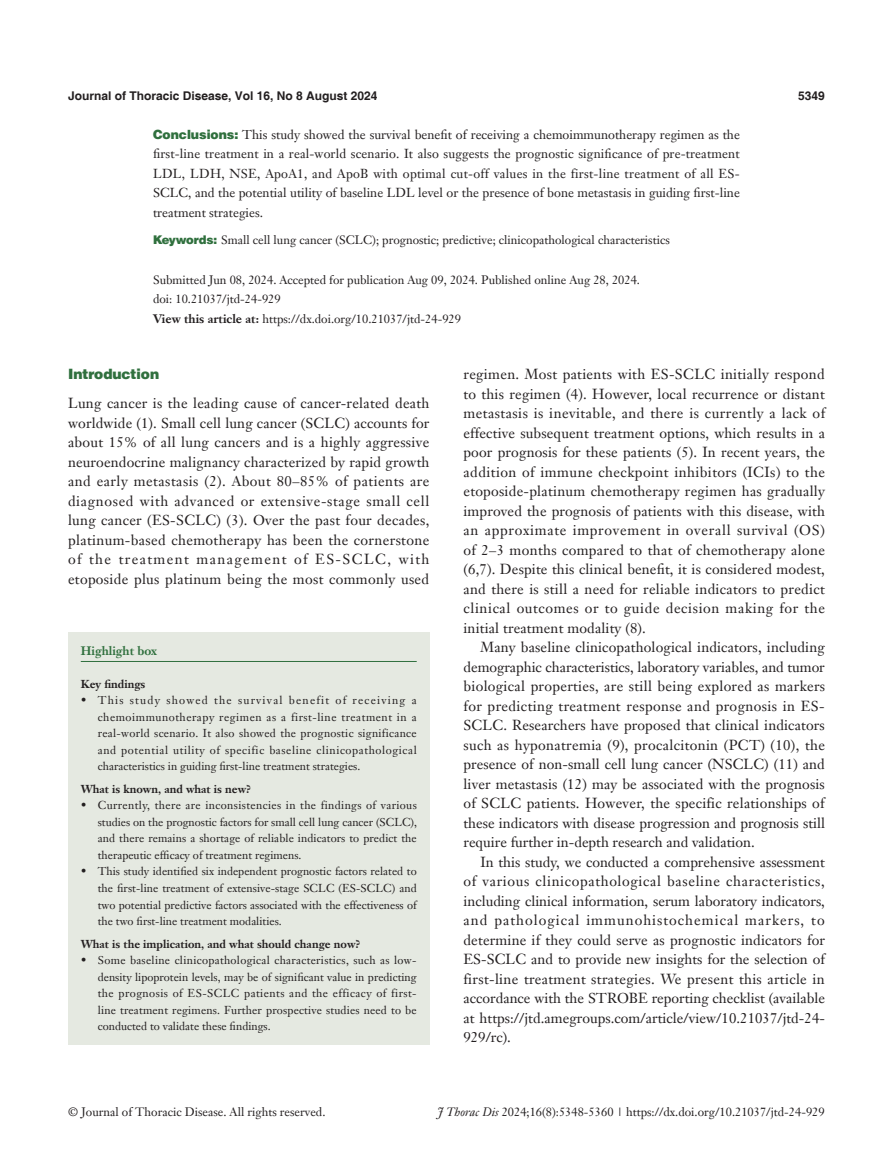
<style>
.page{position:relative;width:893px;height:1170px;background:#fff}
.page>*{position:absolute;margin:0;border:0;box-sizing:border-box;transform-origin:0 0}
.t1{font:14.25px/19.5px "Janson Text LT";letter-spacing:.005em;color:#231f20;text-align:justify}
._1ji-6_5{font:900 14.25px "Helvetica";color:#30703e}
.t2{font:12.75px/19.5px "Janson Text LT";color:#231f20;text-align:justify}
.A-Keywords{font:12px "Janson Text LT";color:#231f20}
.A-time{font:12px "Janson Text LT";color:#231f20}
.A-View_this_article{font:12px "Janson Text LT";color:#231f20}
.t3{font:700 12px "Helvetica";color:#231f20}
.A-doi{font:12px "Janson Text LT";color:#231f20}
.Cite{font:700 12px "Janson Text LT";color:#30703e}
.box-zhengwen{font:11.25px/16.5px "Janson Text LT";color:#231f20;text-align:justify}
.box-biaoti-1_5mm{font:700 11.25px "Janson Text LT";color:#231f20}
.box-biaoti{font:700 11.25px "Janson Text LT";color:#231f20}
.s1{font-family:"Helvetica AME";color:#30703e}
.s2{font-weight:700}
.s3{font-style:italic}
</style>
<div class="page">
<div style="left:68px;top:632px;width:361px;height:412px;background:#e5e9e1"></div>
<hr style="left:81px;top:661px;width:336px;height:1px;background:#30703e">
<p class="t3" style="left:68px;top:88px;width:311px">Journal of Thoracic Disease, Vol 16, No 8 August 2024</p>
<p class="t3" style="left:798px;top:88px;width:28px">5349</p>
<p class="t2" style="left:153px;top:124px;width:588px"><span class="s1">Conclusions:</span> This study showed the survival benefit of receiving a chemoimmunotherapy regimen as the first-line treatment in a real-world scenario. It also suggests the prognostic significance of pre-treatment LDL, LDH, NSE, ApoA1, and ApoB with optimal cut-off values in the first-line treatment of all ES-SCLC, and the potential utility of baseline LDL level or the presence of bone metastasis in guiding first-line treatment strategies.</p>
<p class="A-Keywords" style="left:153px;top:233px;width:518px"><span class="s1">Keywords:</span> Small cell lung cancer (SCLC); prognostic; predictive; clinicopathological characteristics</p>
<p class="A-time" style="left:153px;top:272px;width:488px">Submitted Jun 08, 2024. Accepted for publication Aug 09, 2024. Published online Aug 28, 2024.</p>
<p class="A-doi" style="left:153px;top:291px;width:129px">doi: 10.21037/jtd-24-929</p>
<p class="A-View_this_article" style="left:153px;top:311px;width:309px"><span class="s2">View this article at:</span> https://dx.doi.org/10.21037/jtd-24-929</p>
<p class="_1ji-6_5" style="left:68px;top:365px;width:93px">Introduction</p>
<p class="t1" style="left:68px;top:393px;width:363px">Lung cancer is the leading cause of cancer-related death worldwide (1). Small cell lung cancer (SCLC) accounts for about 15% of all lung cancers and is a highly aggressive neuroendocrine malignancy characterized by rapid growth and early metastasis (2). About 80–85% of patients are diagnosed with advanced or extensive-stage small cell lung cancer (ES-SCLC) (3). Over the past four decades, platinum-based chemotherapy has been the cornerstone of the treatment management of ES-SCLC, with etoposide plus platinum being the most commonly used</p>
<p class="Cite" style="left:81px;top:643px;width:78px">Highlight box</p>
<p class="box-biaoti" style="left:81px;top:676px;width:66px">Key findings</p>
<p class="box-zhengwen" style="left:98px;top:691px;width:321px;text-indent:-17px">• This study showed the survival benefit of receiving a chemoimmunotherapy regimen as a first-line treatment in a real-world scenario. It also showed the prognostic significance and potential utility of specific baseline clinicopathological characteristics in guiding first-line treatment strategies.</p>
<p class="box-biaoti-1_5mm" style="left:81px;top:781px;width:172px">What is known, and what is new?</p>
<p class="box-zhengwen" style="left:98px;top:797px;width:321px;text-indent:-17px">• Currently, there are inconsistencies in the findings of various studies on the prognostic factors for small cell lung cancer (SCLC), and there remains a shortage of reliable indicators to predict the therapeutic efficacy of treatment regimens.</p>
<p class="box-zhengwen" style="left:98px;top:863px;width:321px;text-indent:-17px">• This study identified six independent prognostic factors related to the first-line treatment of extensive-stage SCLC (ES-SCLC) and two potential predictive factors associated with the effectiveness of the two first-line treatment modalities.</p>
<p class="box-biaoti-1_5mm" style="left:81px;top:936px;width:281px">What is the implication, and what should change now?</p>
<p class="box-zhengwen" style="left:98px;top:952px;width:320px;text-indent:-17px">• Some baseline clinicopathological characteristics, such as low&shy;density lipoprotein levels, may be of significant value in predicting the prognosis of ES-SCLC patients and the efficacy of first&shy;line treatment regimens. Further prospective studies need to be conducted to validate these findings.</p>
<p class="t1" style="left:463px;top:364px;width:363px">regimen. Most patients with ES-SCLC initially respond to this regimen (4). However, local recurrence or distant metastasis is inevitable, and there is currently a lack of effective subsequent treatment options, which results in a poor prognosis for these patients (5). In recent years, the addition of immune checkpoint inhibitors (ICIs) to the etoposide-platinum chemotherapy regimen has gradually improved the prognosis of patients with this disease, with an approximate improvement in overall survival (OS) of 2–3 months compared to that of chemotherapy alone (6,7). Despite this clinical benefit, it is considered modest, and there is still a need for reliable indicators to predict clinical outcomes or to guide decision making for the initial treatment modality (8).</p>
<p class="t1" style="left:463px;top:637px;width:363px;text-indent:17px">Many baseline clinicopathological indicators, including demographic characteristics, laboratory variables, and tumor biological properties, are still being explored as markers for predicting treatment response and prognosis in ES-SCLC. Researchers have proposed that clinical indicators such as hyponatremia (9), procalcitonin (PCT) (10), the presence of non-small cell lung cancer (NSCLC) (11) and liver metastasis (12) may be associated with the prognosis of SCLC patients. However, the specific relationships of these indicators with disease progression and prognosis still require further in-depth research and validation.</p>
<p class="t1" style="left:463px;top:851px;width:363px;text-indent:17px">In this study, we conducted a comprehensive assessment of various clinicopathological baseline characteristics, including clinical information, serum laboratory indicators, and pathological immunohistochemical markers, to determine if they could serve as prognostic indicators for ES-SCLC and to provide new insights for the selection of first-line treatment strategies. We present this article in accordance with the STROBE reporting checklist (available at https://jtd.amegroups.com/article/view/10.21037/jtd-24- 929/rc).</p>
<p class="A-Keywords" style="left:68px;top:1104px;width:259px">© Journal of Thoracic Disease. All rights reserved.</p>
<p class="A-Keywords" style="left:437px;top:1104px;width:389px"><span class="s3">J Thorac Dis</span> 2024;16(8):5348-5360 | https://dx.doi.org/10.21037/jtd-24-929</p>
</div>
